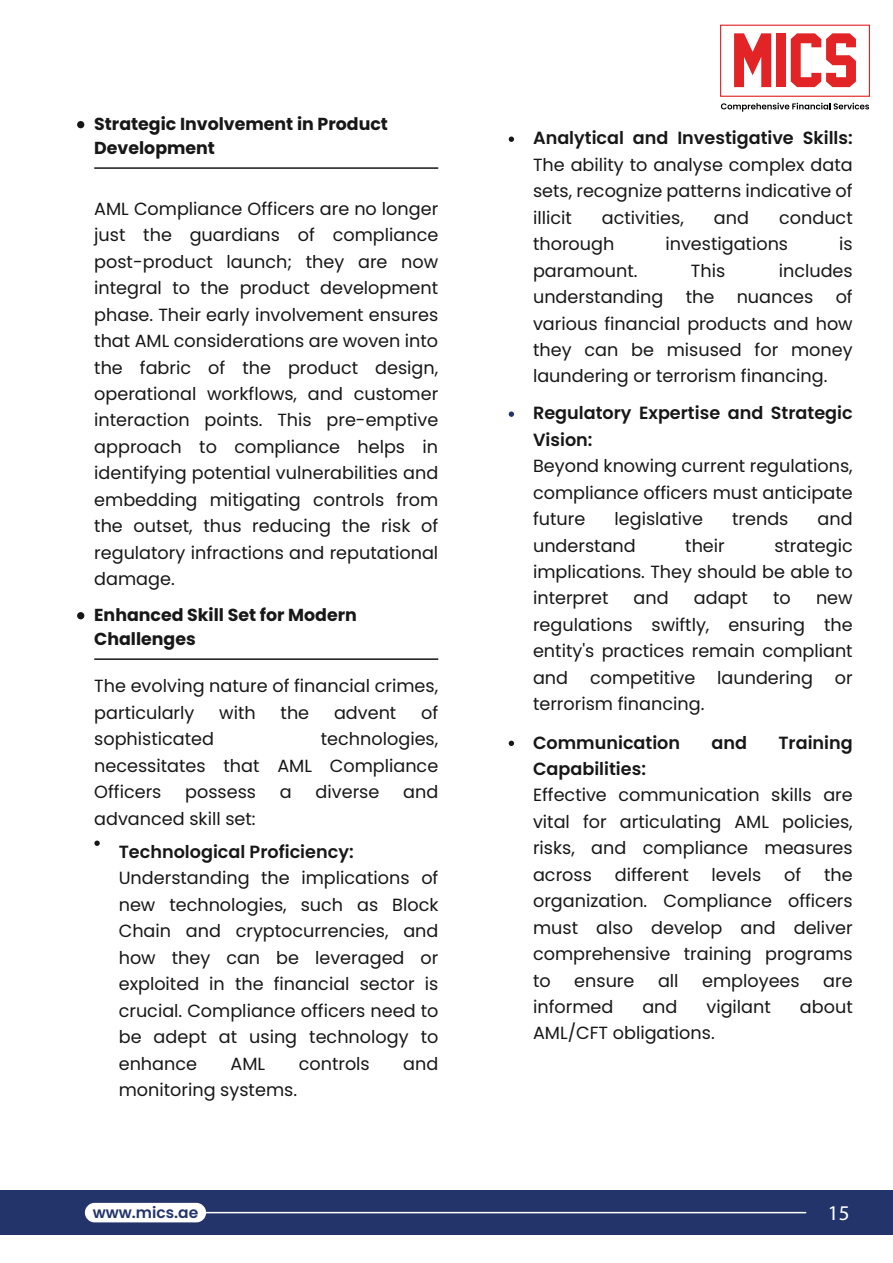
<style>
.page{position:relative;width:893px;height:1263px;background:#fff}
.page>*{position:absolute;margin:0;border:0;box-sizing:border-box;transform-origin:0 0}
.t1{font:21px "Myriad Pro";color:#fff}
.t2{font:17.7px/26.4px "Poppins";color:#171717;text-align:justify}
.t3{font:600 17.7px/26.4px "Poppins";color:#171717}
.t4{font:700 17.4px/24.6px "Poppins";color:#171717}
.t5{font:600 15.45px "Poppins";color:#23346a}
</style>
<div class="page">
<div style="left:0;top:1190px;width:893px;height:45px;background:#23346a"></div>
<div style="left:77px;top:121px;width:7px;height:7px;background:#171717;border-radius:50%"></div>
<hr style="left:94px;top:167px;width:344px;height:2px;background:#171717">
<div style="left:77px;top:612px;width:7px;height:7px;background:#171717;border-radius:50%"></div>
<hr style="left:94px;top:658px;width:344px;height:2px;background:#171717">
<svg style="left:94px;top:840px;width:6px;height:6px"></svg>
<svg style="left:509px;top:137px;width:5px;height:5px"></svg>
<svg style="left:509px;top:411px;width:5px;height:6px"></svg>
<svg style="left:509px;top:741px;width:5px;height:5px"></svg>
<div style="left:85px;top:1203px;width:121px;height:19px;background:#fff;border-radius:10px"></div>
<hr style="left:201px;top:1212px;width:605px;height:1px;background:#fff">
<div style="left:720px;top:25px;width:150px;height:72px;border:1px solid #e22426"></div>
<svg style="left:734px;top:33px;width:37px;height:54px"></svg>
<div style="left:776px;top:33px;width:10px;height:54px;background:#e22426"></div>
<svg style="left:791px;top:33px;width:65px;height:54px"></svg>
<svg style="left:721px;top:103px;width:148px;height:9px"></svg>
<p class="t4" style="left:94px;top:111px;width:295px">Strategic Involvement in Product<br>Development</p>
<p class="t2" style="left:94px;top:196px;width:346px">AML Compliance Officers are no longer just the guardians of compliance post-product launch; they are now integral to the product development phase. Their early involvement ensures that AML considerations are woven into the fabric of the product design, operational workflows, and customer interaction points. This pre-emptive approach to compliance helps in identifying potential vulnerabilities and embedding mitigating controls from the outset, thus reducing the risk of regulatory infractions and reputational damage.</p>
<p class="t4" style="left:94px;top:603px;width:264px">Enhanced Skill Set for Modern<br>Challenges</p>
<p class="t2" style="left:94px;top:673px;width:345px">The evolving nature of financial crimes, particularly</p>
<p class="t2" style="left:219px;top:699px;width:38px">with</p>
<p class="t2" style="left:281px;top:699px;width:30px">the</p>
<p class="t2" style="left:334px;top:699px;width:64px">advent</p>
<p class="t2" style="left:421px;top:699px;width:19px">of</p>
<p class="t2" style="left:94px;top:726px;width:346px;text-indent:227px">technologies, necessitates that AML Compliance Officers</p>
<p class="t2" style="left:94px;top:726px;width:121px">sophisticated</p>
<p class="t2" style="left:185px;top:779px;width:72px">possess</p>
<p class="t2" style="left:280px;top:779px;width:13px">a</p>
<p class="t2" style="left:316px;top:779px;width:65px">diverse</p>
<p class="t2" style="left:403px;top:779px;width:37px">and</p>
<p class="t2" style="left:94px;top:805px;width:163px">advanced skill set:</p>
<p class="t3" style="left:119px;top:838px;width:236px">Technological Proficiency:</p>
<p class="t2" style="left:119px;top:865px;width:321px">Understanding the implications of new technologies, such as Block Chain and cryptocurrencies, and how they can be leveraged or exploited in the financial sector is crucial. Compliance officers need to be adept at using technology to enhance</p>
<p class="t2" style="left:231px;top:1050px;width:36px">AML</p>
<p class="t2" style="left:299px;top:1050px;width:73px">controls</p>
<p class="t2" style="left:403px;top:1050px;width:37px">and</p>
<p class="t2" style="left:119px;top:1077px;width:180px">monitoring systems.</p>
<p class="t5" style="left:93px;top:1203px;width:107px">www.mics.ae</p>
<p class="t3" style="left:533px;top:125px;width:321px">Analytical and Investigative Skills:</p>
<p class="t2" style="left:533px;top:152px;width:321px">The ability to analyse complex data sets, recognize patterns indicative of illicit</p>
<p class="t2" style="left:602px;top:204px;width:83px">activities,</p>
<p class="t2" style="left:714px;top:204px;width:37px">and</p>
<p class="t2" style="left:779px;top:204px;width:75px">conduct</p>
<p class="t2" style="left:533px;top:231px;width:83px">thorough</p>
<p class="t2" style="left:665px;top:231px;width:124px">investigations</p>
<p class="t2" style="left:839px;top:231px;width:15px">is</p>
<p class="t2" style="left:533px;top:257px;width:106px">paramount.</p>
<p class="t2" style="left:691px;top:257px;width:36px">This</p>
<p class="t2" style="left:779px;top:257px;width:75px">includes</p>
<p class="t2" style="left:533px;top:284px;width:132px">understanding</p>
<p class="t2" style="left:686px;top:284px;width:30px">the</p>
<p class="t2" style="left:737px;top:284px;width:78px">nuances</p>
<p class="t2" style="left:533px;top:284px;width:321px;text-indent:303px">of various financial products and how they can be misused for money laundering or terrorism financing.</p>
<p class="t3" style="left:533px;top:400px;width:321px">Regulatory Expertise and Strategic<br>Vision:</p>
<p class="t2" style="left:533px;top:453px;width:321px">Beyond knowing current regulations, compliance officers must anticipate future</p>
<p class="t2" style="left:614px;top:506px;width:90px">legislative</p>
<p class="t2" style="left:732px;top:506px;width:58px">trends</p>
<p class="t2" style="left:818px;top:506px;width:37px">and</p>
<p class="t2" style="left:533px;top:532px;width:104px">understand</p>
<p class="t2" style="left:685px;top:532px;width:41px">their</p>
<p class="t2" style="left:533px;top:532px;width:321px;text-indent:241px">strategic implications. They should be able to interpret</p>
<p class="t2" style="left:634px;top:585px;width:37px">and</p>
<p class="t2" style="left:694px;top:585px;width:56px">adapt</p>
<p class="t2" style="left:773px;top:585px;width:19px">to</p>
<p class="t2" style="left:533px;top:585px;width:321px;text-indent:283px">new regulations swiftly, ensuring the entity's practices remain compliant and competitive laundering or terrorism financing.</p>
<p class="t3" style="left:533px;top:729px;width:149px">Communication</p>
<p class="t3" style="left:711px;top:729px;width:37px">and</p>
<p class="t3" style="left:778px;top:729px;width:76px">Training</p>
<p class="t3" style="left:533px;top:756px;width:114px">Capabilities:</p>
<p class="t2" style="left:533px;top:782px;width:321px">Effective communication skills are vital for articulating AML policies, risks, and compliance measures across</p>
<p class="t2" style="left:615px;top:861px;width:75px">different</p>
<p class="t2" style="left:712px;top:861px;width:51px">levels</p>
<p class="t2" style="left:784px;top:861px;width:19px">of</p>
<p class="t2" style="left:533px;top:861px;width:321px;text-indent:291px">the organization. Compliance officers must also develop and deliver comprehensive training programs to</p>
<p class="t2" style="left:574px;top:967px;width:62px">ensure</p>
<p class="t2" style="left:658px;top:967px;width:22px">all</p>
<p class="t2" style="left:702px;top:967px;width:99px">employees</p>
<p class="t2" style="left:823px;top:967px;width:31px">are</p>
<p class="t2" style="left:533px;top:994px;width:82px">informed</p>
<p class="t2" style="left:642px;top:994px;width:37px">and</p>
<p class="t2" style="left:706px;top:994px;width:66px">vigilant</p>
<p class="t2" style="left:800px;top:994px;width:54px">about</p>
<p class="t2" style="left:533px;top:1020px;width:183px">AML/CFT obligations.</p>
<p class="t1" style="left:828px;top:1199px;width:23px">15</p>
</div>
